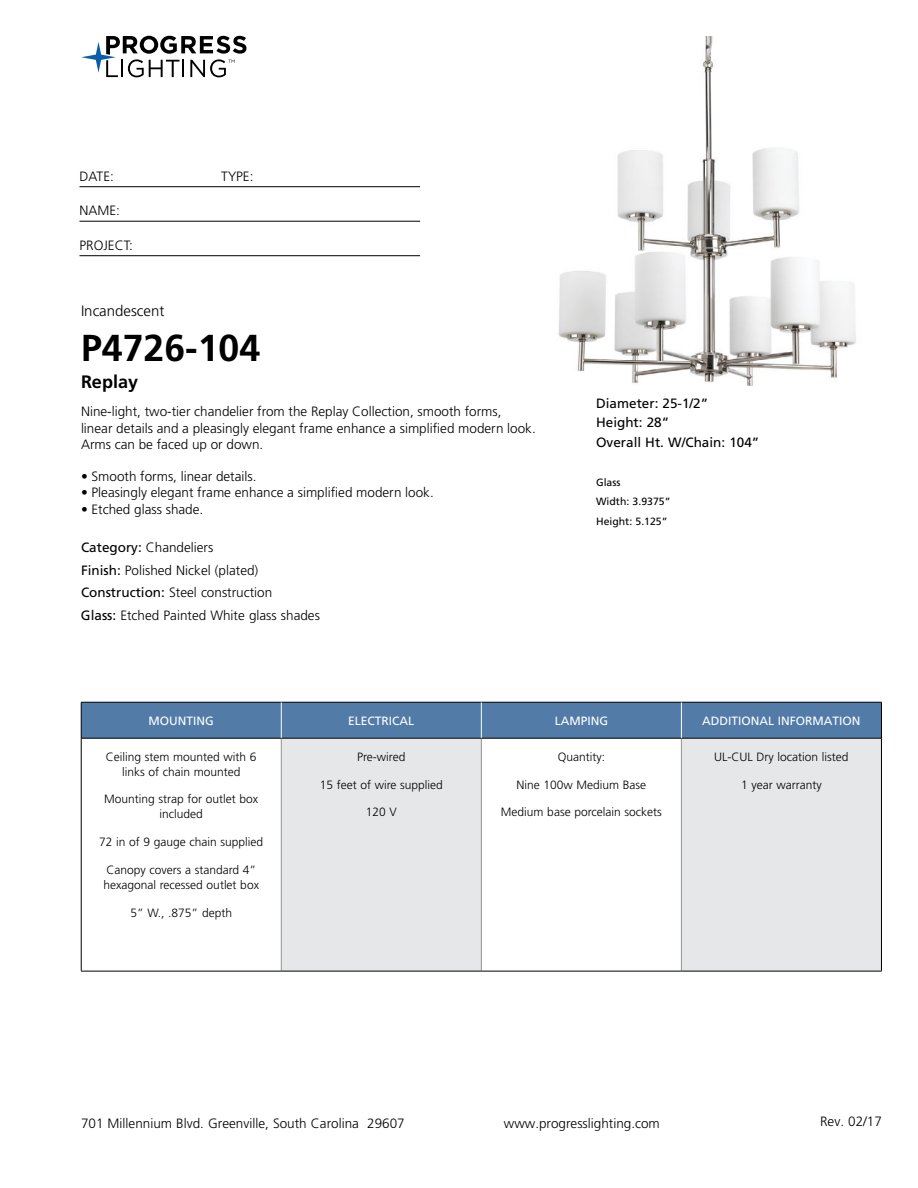
<style>
.page{position:relative;width:918px;height:1188px;background:#fff}
.page>*{position:absolute;margin:0;border:0;box-sizing:border-box;transform-origin:0 0}
.t1{font:700 37.5px "Frutiger LT Std";color:#000}
.t2{font:700 18px "Frutiger LT Std";color:#000}
.t3{font:300 15px "Frutiger LT Std";color:#000}
.t4{font:300 13.5px/22.5px "Frutiger LT Std";color:#000}
.t5{font:13.5px/19.5px "Frutiger LT Std";color:#000}
.t6{font:300 12px/15px "Frutiger LT Std";color:#000;text-align:center}
.t7{font:12px "Frutiger LT Std";color:#fff}
.t8{font:10.5px/19.5px "Frutiger LT Std";color:#000}
.s1{font-weight:400}
</style>
<div class="page">
<svg style="left:81px;top:36px;width:165px;height:41px"></svg>
<hr style="left:80px;top:186px;width:340px;height:1px;background:#000">
<hr style="left:80px;top:221px;width:340px;height:1px;background:#000">
<hr style="left:80px;top:255px;width:340px;height:1px;background:#000">
<div style="left:82px;top:703px;width:799px;height:35px;background:#527ba8"></div>
<div style="left:281px;top:738px;width:200px;height:233px;background:#e6e7e8"></div>
<div style="left:681px;top:738px;width:200px;height:233px;background:#e6e7e8"></div>
<hr style="left:281px;top:739px;width:1px;height:232px;background:#939598">
<hr style="left:481px;top:739px;width:1px;height:232px;background:#939598">
<hr style="left:681px;top:739px;width:1px;height:232px;background:#939598">
<hr style="left:81px;top:738px;width:200px;height:1px;background:#000">
<hr style="left:281px;top:738px;width:200px;height:1px;background:#000">
<hr style="left:481px;top:738px;width:200px;height:1px;background:#000">
<hr style="left:681px;top:738px;width:200px;height:1px;background:#000">
<hr style="left:81px;top:971px;width:200px;height:1px;background:#000">
<hr style="left:281px;top:971px;width:200px;height:1px;background:#000">
<hr style="left:481px;top:971px;width:200px;height:1px;background:#000">
<hr style="left:681px;top:971px;width:201px;height:1px;background:#000">
<hr style="left:81px;top:702px;width:200px;height:1px;background:#000">
<hr style="left:81px;top:702px;width:1px;height:36px;background:#000">
<hr style="left:281px;top:702px;width:200px;height:1px;background:#000">
<hr style="left:481px;top:702px;width:200px;height:1px;background:#000">
<hr style="left:681px;top:702px;width:201px;height:1px;background:#000">
<hr style="left:881px;top:702px;width:1px;height:36px;background:#000">
<hr style="left:81px;top:738px;width:1px;height:233px;background:#000">
<hr style="left:881px;top:738px;width:1px;height:233px;background:#000">
<hr style="left:281px;top:702px;width:1px;height:36px;background:#fff">
<hr style="left:681px;top:702px;width:1px;height:36px;background:#fff">
<hr style="left:481px;top:702px;width:1px;height:36px;background:#fff">
<img style="left:558px;top:36px;width:298px;height:349px">
<p class="t4" style="left:80px;top:166px;width:36px">DATE:</p>
<p class="t4" style="left:221px;top:166px;width:34px">TYPE:</p>
<p class="t4" style="left:80px;top:201px;width:42px">NAME:</p>
<p class="t4" style="left:80px;top:235px;width:55px">PROJECT:</p>
<p class="t3" style="left:81px;top:305px;width:85px">Incandescent</p>
<h1 class="t1" style="left:81px;top:333px;width:181px">P4726-104</h1>
<h2 class="t2" style="left:81px;top:375px;width:59px">Replay</h2>
<p class="t4" style="left:81px;top:405px;width:456px;line-height:16.2px">Nine-light, two-tier chandelier from the Replay Collection, smooth forms, linear details and a pleasingly elegant frame enhance a simplified modern look.<br>Arms can be faced up or down.</p>
<p class="t4" style="left:81px;top:466px;width:177px">• Smooth forms, linear details.</p>
<p class="t4" style="left:81px;top:482px;width:354px">• Pleasingly elegant frame enhance a simplified modern look.</p>
<p class="t4" style="left:81px;top:499px;width:124px">• Etched glass shade.</p>
<p class="t4" style="left:81px;top:537px;width:240px"><span class="s1">Category:</span> Chandeliers<br><span class="s1">Finish:</span> Polished Nickel (plated)<br><span class="s1">Construction:</span> Steel construction<br><span class="s1">Glass:</span> Etched Painted White glass shades</p>
<p class="t5" style="left:596px;top:394px;width:165px">Diameter: 25-1/2”<br>Height: 28”<br>Overall Ht. W/Chain: 104”</p>
<p class="t8" style="left:596px;top:473px;width:76px">Glass<br>Width: 3.9375”<br>Height: 5.125”</p>
<p class="t7" style="left:149px;top:716px;width:67px">MOUNTING</p>
<p class="t7" style="left:348px;top:716px;width:68px">ELECTRICAL</p>
<p class="t7" style="left:555px;top:716px;width:55px">LAMPING</p>
<p class="t7" style="left:702px;top:716px;width:160px">ADDITIONAL INFORMATION</p>
<p class="t6" style="left:106px;top:750px;width:152px">Ceiling stem mounted with 6 links of chain mounted</p>
<p class="t6" style="left:104px;top:793px;width:156px">Mounting strap for outlet box included</p>
<p class="t6" style="left:99px;top:835px;width:166px">72 in of 9 gauge chain supplied</p>
<p class="t6" style="left:104px;top:863px;width:157px;text-align:left">Canopy covers a standard 4” hexagonal recessed outlet box</p>
<p class="t6" style="left:131px;top:906px;width:103px">5” W., .875” depth</p>
<p class="t6" style="left:357px;top:750px;width:50px">Pre-wired</p>
<p class="t6" style="left:320px;top:778px;width:125px">15 feet of wire supplied</p>
<p class="t6" style="left:366px;top:805px;width:33px">120 V</p>
<p class="t6" style="left:714px;top:750px;width:136px">UL-CUL Dry location listed</p>
<p class="t6" style="left:741px;top:778px;width:82px">1 year warranty</p>
<p class="t6" style="left:558px;top:750px;width:49px">Quantity:</p>
<p class="t6" style="left:517px;top:778px;width:131px">Nine 100w Medium Base</p>
<p class="t6" style="left:501px;top:805px;width:162px">Medium base porcelain sockets</p>
<p class="t4" style="left:81px;top:1113px;width:325px">701 Millennium Blvd. Greenville, South Carolina 29607</p>
<p class="t4" style="left:504px;top:1113px;width:158px">www.progresslighting.com</p>
<p class="t4" style="left:820px;top:1111px;width:63px">Rev. 02/17</p>
</div>
